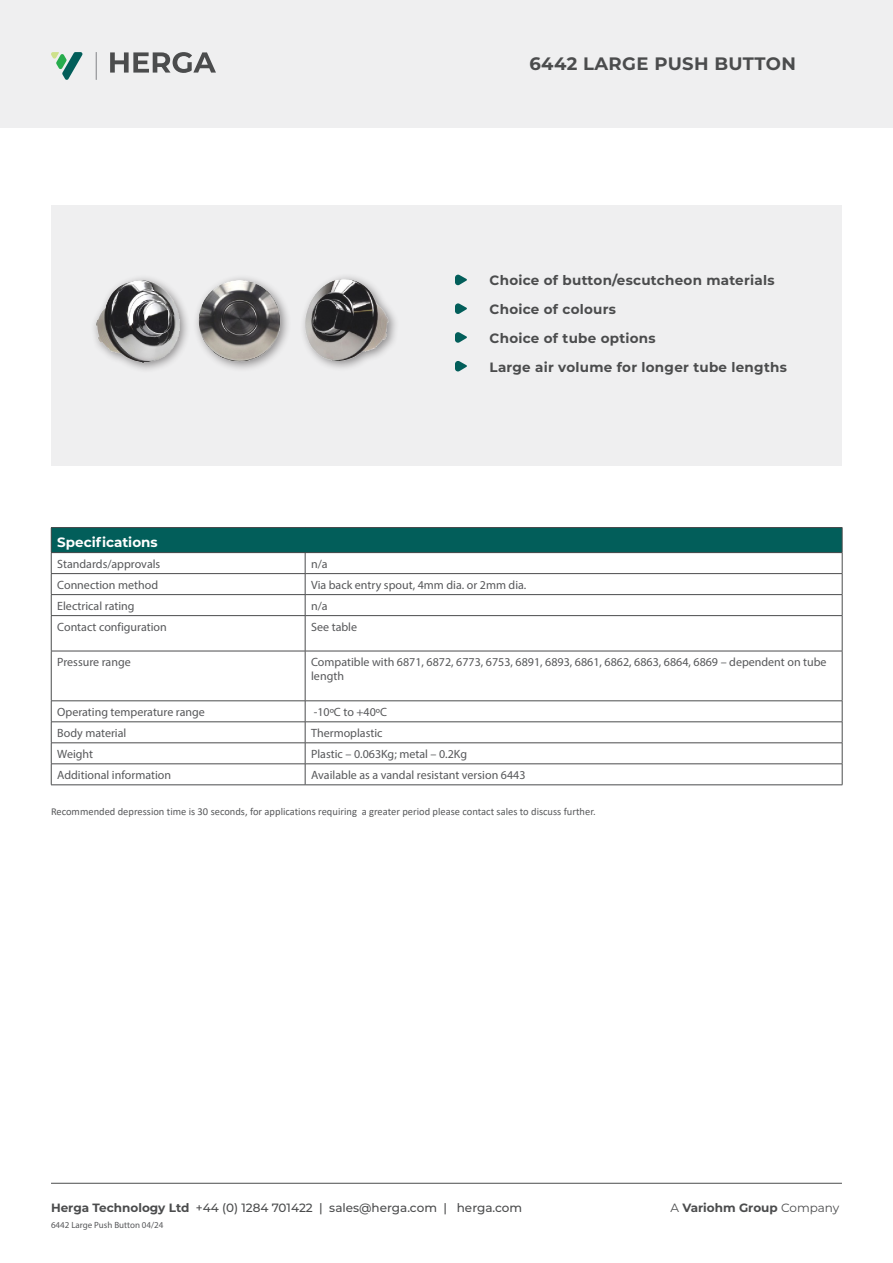
<style>
.page{position:relative;width:893px;height:1263px;background:#fff}
.page>*{position:absolute;margin:0;border:0;box-sizing:border-box;transform-origin:0 0}
.t1{font:700 18px "Montserrat";letter-spacing:.02em;color:#4b4c4d}
.Bullet_Points{font:700 13.5px "Montserrat";letter-spacing:.02em;color:#4b4c4d}
.Herga_Table_Text_Left_Clm{font:700 13.5px "Montserrat";color:#fff}
.Herga_Table_Text{font:12px/14.4px "Myriad Pro";color:#57585a}
.Herga_Table_Text_Left_Clm-2{font:12px "Myriad Pro";color:#57585a}
.t2{font:500 12px "Montserrat";color:#4b4c4d}
.t3{font:700 12px "Montserrat";color:#4b4c4d}
.Body_text_tables{font:10.5px "Calibri";color:#57585a}
.t4{font:9px "Myriad Pro";color:#57585a}
.s1{font-weight:700}
.s2{font-weight:400}
</style>
<div class="page">
<div style="left:0;top:0;width:893px;height:128px;background:#efeff0"></div>
<hr style="left:51px;top:1183px;width:791px;height:1px;background:#4b4c4d">
<svg style="left:110px;top:52px;width:106px;height:21px"></svg>
<svg style="left:96px;top:52px;width:1px;height:28px"></svg>
<svg style="left:51px;top:52px;width:32px;height:28px"></svg>
<svg style="left:455px;top:274px;width:12px;height:12px"></svg>
<svg style="left:455px;top:303px;width:12px;height:12px"></svg>
<svg style="left:455px;top:331px;width:12px;height:12px"></svg>
<svg style="left:455px;top:360px;width:12px;height:12px"></svg>
<img style="left:85px;top:266px;width:319px;height:121px">
<div style="left:51px;top:527px;width:791px;height:26px;background:#025e5a"></div>
<hr style="left:51px;top:527px;width:254px;height:1px;background:#4b4c4d">
<hr style="left:305px;top:527px;width:537px;height:1px;background:#4b4c4d">
<hr style="left:51px;top:552px;width:254px;height:1px;background:#4b4c4d">
<hr style="left:305px;top:552px;width:537px;height:1px;background:#4b4c4d">
<hr style="left:51px;top:573px;width:254px;height:1px;background:#4b4c4d">
<hr style="left:305px;top:573px;width:537px;height:1px;background:#4b4c4d">
<hr style="left:51px;top:594px;width:254px;height:1px;background:#4b4c4d">
<svg style="left:51px;top:528px;width:1px;height:87px"></svg>
<hr style="left:305px;top:594px;width:537px;height:1px;background:#4b4c4d">
<svg style="left:305px;top:553px;width:1px;height:62px"></svg>
<svg style="left:842px;top:528px;width:1px;height:87px"></svg>
<hr style="left:51px;top:615px;width:254px;height:1px;background:#4b4c4d">
<hr style="left:51px;top:616px;width:1px;height:35px;background:#4b4c4d">
<hr style="left:305px;top:615px;width:537px;height:1px;background:#4b4c4d">
<hr style="left:305px;top:616px;width:1px;height:35px;background:#4b4c4d">
<hr style="left:842px;top:616px;width:1px;height:35px;background:#4b4c4d">
<hr style="left:51px;top:651px;width:254px;height:1px;background:#4b4c4d">
<hr style="left:51px;top:651px;width:1px;height:50px;background:#4b4c4d">
<hr style="left:305px;top:651px;width:537px;height:1px;background:#4b4c4d">
<hr style="left:305px;top:651px;width:1px;height:50px;background:#4b4c4d">
<hr style="left:842px;top:651px;width:1px;height:50px;background:#4b4c4d">
<hr style="left:51px;top:700px;width:254px;height:1px;background:#4b4c4d">
<hr style="left:305px;top:700px;width:537px;height:1px;background:#4b4c4d">
<hr style="left:51px;top:721px;width:254px;height:1px;background:#4b4c4d">
<hr style="left:305px;top:721px;width:537px;height:1px;background:#4b4c4d">
<hr style="left:51px;top:742px;width:254px;height:1px;background:#4b4c4d">
<hr style="left:305px;top:742px;width:537px;height:1px;background:#4b4c4d">
<hr style="left:51px;top:763px;width:254px;height:1px;background:#4b4c4d">
<svg style="left:51px;top:701px;width:1px;height:83px"></svg>
<hr style="left:305px;top:763px;width:537px;height:1px;background:#4b4c4d">
<svg style="left:305px;top:701px;width:1px;height:83px"></svg>
<svg style="left:842px;top:701px;width:1px;height:84px"></svg>
<hr style="left:51px;top:784px;width:254px;height:1px;background:#4b4c4d">
<hr style="left:305px;top:784px;width:537px;height:1px;background:#4b4c4d">
<h1 class="t1" style="left:529px;top:50px;width:268px">6442 LARGE PUSH BUTTON</h1>
<p class="Bullet_Points" style="left:489px;top:271px;width:287px">Choice of button/escutcheon materials</p>
<p class="Bullet_Points" style="left:489px;top:299px;width:128px">Choice of colours</p>
<p class="Bullet_Points" style="left:489px;top:328px;width:168px">Choice of tube options</p>
<p class="Bullet_Points" style="left:489px;top:357px;width:299px">Large air volume for longer tube lengths</p>
<p class="Herga_Table_Text_Left_Clm" style="left:57px;top:532px;width:102px">Specifications</p>
<p class="Herga_Table_Text_Left_Clm-2" style="left:57px;top:556px;width:105px">Standards/approvals</p>
<p class="Herga_Table_Text" style="left:311px;top:556px;width:18px">n/a</p>
<p class="Herga_Table_Text_Left_Clm-2" style="left:57px;top:577px;width:102px">Connection method</p>
<p class="Herga_Table_Text" style="left:311px;top:577px;width:217px">Via back entry spout, 4mm dia. or 2mm dia.</p>
<p class="Herga_Table_Text_Left_Clm-2" style="left:57px;top:598px;width:79px">Electrical rating</p>
<p class="Herga_Table_Text" style="left:311px;top:598px;width:18px">n/a</p>
<p class="Herga_Table_Text_Left_Clm-2" style="left:57px;top:619px;width:111px">Contact configuration</p>
<p class="Herga_Table_Text" style="left:311px;top:619px;width:47px">See table</p>
<p class="Herga_Table_Text_Left_Clm-2" style="left:57px;top:655px;width:75px">Pressure range</p>
<p class="Herga_Table_Text" style="left:311px;top:655px;width:517px">Compatible with 6871, 6872, 6773, 6753, 6891, 6893, 6861, 6862, 6863, 6864, 6869 – dependent on tube length</p>
<p class="Herga_Table_Text_Left_Clm-2" style="left:57px;top:704px;width:149px">Operating temperature range</p>
<p class="Herga_Table_Text" style="left:314px;top:704px;width:75px">-10ºC to +40ºC</p>
<p class="Herga_Table_Text_Left_Clm-2" style="left:57px;top:725px;width:71px">Body material</p>
<p class="Herga_Table_Text" style="left:311px;top:725px;width:73px">Thermoplastic</p>
<p class="Herga_Table_Text_Left_Clm-2" style="left:57px;top:746px;width:37px">Weight</p>
<p class="Herga_Table_Text" style="left:311px;top:746px;width:157px">Plastic – 0.063Kg; metal – 0.2Kg</p>
<p class="Herga_Table_Text_Left_Clm-2" style="left:57px;top:767px;width:115px">Additional information</p>
<p class="Herga_Table_Text" style="left:311px;top:767px;width:216px">Available as a vandal resistant version 6443</p>
<p class="Body_text_tables" style="left:51px;top:804px;width:546px">Recommended depression time is 30 seconds, for applications requiring a greater period please contact sales to discuss further.</p>
<p class="t2" style="left:51px;top:1200px;width:473px"><span class="s1">Herga Technology Ltd</span> +44 (0) 1284 701422 | sales@herga.com | herga.com</p>
<p class="t3" style="left:670px;top:1199px;width:170px"><span class="s2">A</span> Variohm Group <span class="s2">Company</span></p>
<p class="t4" style="left:51px;top:1220px;width:114px">6442 Large Push Button 04/24</p>
</div>
